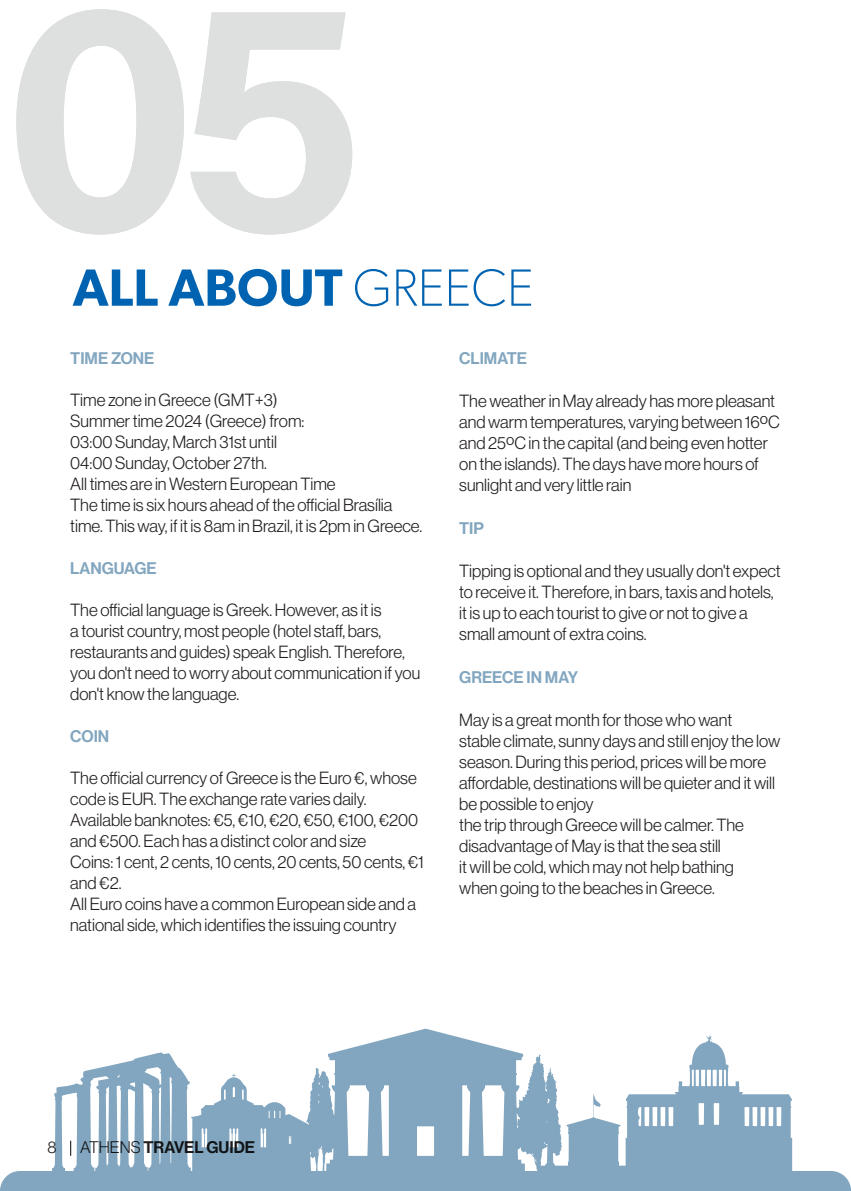
<style>
.page{position:relative;width:851px;height:1191px;background:#fff}
.page>*{position:absolute;margin:0;border:0;box-sizing:border-box;transform-origin:0 0}
.t1{font:600 52.5px "Gibson";color:#0063b1}
.t2{font:17.25px/21px "N Haas Grotesk DS Pro 45 Lt";color:#231f20}
.t3{font:16.5px "N Haas Grotesk DS Pro 65 Md";color:#82a6bf}
.t4{font:16.5px "N Haas Grotesk DS Pro 65 Md";color:#231f20}
.t5{font:16.5px "N Haas Grotesk DS Pro 45 Lt";color:#231f20}
.s1{font-weight:100}
.s2{font-family:"N Haas Grotesk DS Pro 45 Lt"}
</style>
<div class="page">
<svg style="left:0;top:1028px;width:850px;height:163px;fill:#82a6bf"></svg>
<svg style="left:16px;top:9px;width:336px;height:225px;fill:#dde0df"></svg>
<h1 class="t1" style="left:73px;top:256px;width:462px">ALL ABOUT <span class="s1">GREECE</span></h1>
<p class="t3" style="left:70px;top:348px;width:86px">TIME ZONE</p>
<p class="t2" style="left:70px;top:389px;width:353px">Time zone in Greece (GMT+3)<br>Summer time 2024 (Greece) from:<br>03:00 Sunday, March 31st until<br>04:00 Sunday, October 27th.<br>All times are in Western European Time<br>The time is six hours ahead of the official Brasília time. This way, if it is 8am in Brazil, it is 2pm in Greece.</p>
<p class="t3" style="left:70px;top:558px;width:88px">LANGUAGE</p>
<p class="t2" style="left:70px;top:599px;width:351px">The official language is Greek. However, as it is<br>a tourist country, most people (hotel staff, bars, restaurants and guides) speak English. Therefore, you don't need to worry about communication if you don't know the language.</p>
<p class="t3" style="left:70px;top:726px;width:41px">COIN</p>
<p class="t2" style="left:70px;top:767px;width:355px">The official currency of Greece is the Euro €, whose code is EUR. The exchange rate varies daily.<br>Available banknotes: €5, €10, €20, €50, €100, €200 and €500. Each has a distinct color and size<br>Coins: 1 cent, 2 cents, 10 cents, 20 cents, 50 cents, €1 and €2.<br>All Euro coins have a common European side and a national side, which identifies the issuing country</p>
<p class="t3" style="left:459px;top:348px;width:69px">CLIMATE</p>
<p class="t2" style="left:459px;top:390px;width:322px">The weather in May already has more pleasant and warm temperatures, varying between 16ºC and 25ºC in the capital (and being even hotter on the islands). The days have more hours of sunlight and very little rain</p>
<p class="t3" style="left:459px;top:519px;width:26px">TIP</p>
<p class="t2" style="left:459px;top:560px;width:323px">Tipping is optional and they usually don't expect to receive it. Therefore, in bars, taxis and hotels, it is up to each tourist to give or not to give a small amount of extra coins.</p>
<p class="t3" style="left:459px;top:668px;width:120px">GREECE IN MAY</p>
<p class="t2" style="left:459px;top:709px;width:322px">May is a great month for those who want<br>stable climate, sunny days and still enjoy the low season. During this period, prices will be more affordable, destinations will be quieter and it will be possible to enjoy<br>the trip through Greece will be calmer. The disadvantage of May is that the sea still<br>it will be cold, which may not help bathing<br>when going to the beaches in Greece.</p>
<p class="t5" style="left:48px;top:1138px;width:11px">8</p>
<p class="t4" style="left:80px;top:1137px;width:176px"><span class="s2">ATHENS</span> TRAVEL GUIDE</p>
</div>
